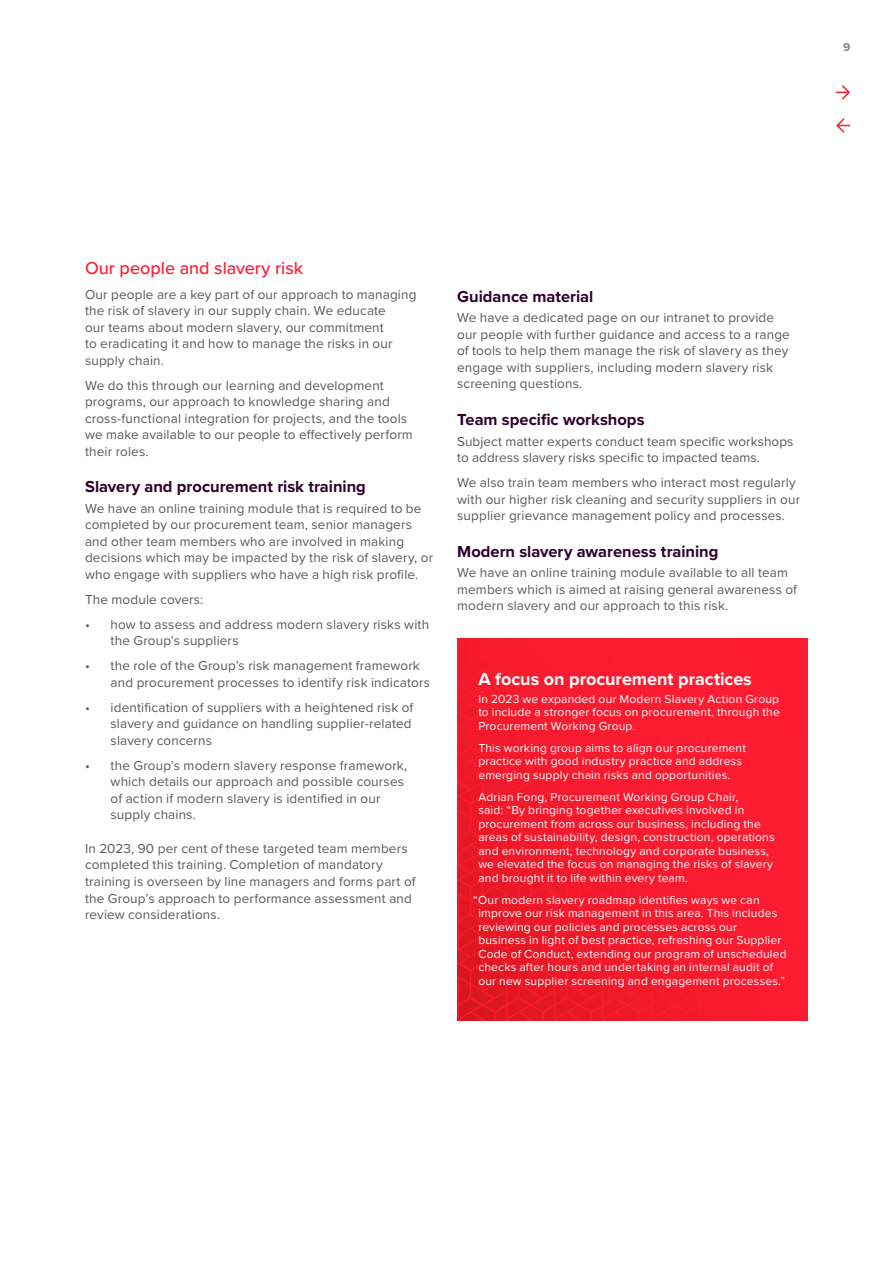
<style>
.page{position:relative;width:893px;height:1263px;background:#fff}
.page>*{position:absolute;margin:0;border:0;box-sizing:border-box;transform-origin:0 0}
._004_Case_Study_Heading{font:700 18px "Proxima Nova";letter-spacing:-.005em;color:#fff}
._01_Subheading_lvl_1{font:500 18px "Proxima Nova";color:#ff1c33}
._02_Subheading_lvl_2{font:700 16.5px "Proxima Nova";color:#2e0029}
._05_Body{font:13.5px/16.5px "Proxima Nova";letter-spacing:.01em;color:#58595b}
._005_Body_Small_Reversed{font:12px/13.5px "Proxima Nova";letter-spacing:.015em;color:#fff}
.t1{font:700 12px "Proxima Nova";color:#858585}
</style>
<div class="page">
<svg style="left:457px;top:639px;width:351px;height:381px;background:#f51a2d"></svg>
<svg style="left:836px;top:85px;width:14px;height:15px"></svg>
<svg style="left:836px;top:118px;width:14px;height:15px"></svg>
<p class="t1" style="left:843px;top:38px;width:9px">9</p>
<p class="_01_Subheading_lvl_1" style="left:85px;top:254px;width:220px">Our people and slavery risk</p>
<p class="_05_Body" style="left:85px;top:285px;width:333px">Our people are a key part of our approach to managing the risk of slavery in our supply chain. We educate<br>our teams about modern slavery, our commitment<br>to eradicating it and how to manage the risks in our supply chain.</p>
<p class="_05_Body" style="left:85px;top:376px;width:329px">We do this through our learning and development programs, our approach to knowledge sharing and cross‑functional integration for projects, and the tools we make available to our people to effectively perform their roles.</p>
<p class="_02_Subheading_lvl_2" style="left:85px;top:474px;width:282px">Slavery and procurement risk training</p>
<p class="_05_Body" style="left:85px;top:500px;width:350px">We have an online training module that is required to be completed by our procurement team, senior managers and other team members who are involved in making decisions which may be impacted by the risk of slavery, or who engage with suppliers who have a high risk profile.</p>
<p class="_05_Body" style="left:85px;top:591px;width:120px">The module covers:</p>
<p class="_05_Body" style="left:111px;top:616px;width:320px;text-indent:-26px">• how to assess and address modern slavery risks with the Group’s suppliers</p>
<p class="_05_Body" style="left:111px;top:657px;width:321px;text-indent:-26px">• the role of the Group’s risk management framework and procurement processes to identify risk indicators</p>
<p class="_05_Body" style="left:111px;top:699px;width:304px;text-indent:-26px">• identification of suppliers with a heightened risk of slavery and guidance on handling supplier-related slavery concerns</p>
<p class="_05_Body" style="left:111px;top:757px;width:298px;text-indent:-26px">• the Group’s modern slavery response framework, which details our approach and possible courses of action if modern slavery is identified in our supply chains.</p>
<p class="_05_Body" style="left:85px;top:840px;width:332px">In 2023, 90 per cent of these targeted team members completed this training. Completion of mandatory training is overseen by line managers and forms part of the Group’s approach to performance assessment and review considerations.</p>
<p class="_02_Subheading_lvl_2" style="left:457px;top:284px;width:138px">Guidance material</p>
<p class="_05_Body" style="left:457px;top:309px;width:334px">We have a dedicated page on our intranet to provide our people with further guidance and access to a range of tools to help them manage the risk of slavery as they engage with suppliers, including modern slavery risk screening questions.</p>
<p class="_02_Subheading_lvl_2" style="left:457px;top:407px;width:189px">Team specific workshops</p>
<p class="_05_Body" style="left:457px;top:432px;width:338px">Subject matter experts conduct team specific workshops to address slavery risks specific to impacted teams.</p>
<p class="_05_Body" style="left:457px;top:474px;width:344px">We also train team members who interact most regularly with our higher risk cleaning and security suppliers in our supplier grievance management policy and processes.</p>
<p class="_02_Subheading_lvl_2" style="left:457px;top:539px;width:263px">Modern slavery awareness training</p>
<p class="_05_Body" style="left:457px;top:564px;width:341px">We have an online training module available to all team members which is aimed at raising general awareness of modern slavery and our approach to this risk.</p>
<p class="_004_Case_Study_Heading" style="left:478px;top:666px;width:275px">A focus on procurement practices</p>
<p class="_005_Body_Small_Reversed" style="left:478px;top:691px;width:303px;text-align:justify">In 2023 we expanded our Modern Slavery Action Group to include a stronger focus on procurement, through the Procurement Working Group.</p>
<p class="_005_Body_Small_Reversed" style="left:478px;top:740px;width:269px">This working group aims to align our procurement practice with good industry practice and address emerging supply chain risks and opportunities.</p>
<p class="_005_Body_Small_Reversed" style="left:478px;top:789px;width:298px">Adrian Fong, Procurement Working Group Chair,<br>said: “By bringing together executives involved in procurement from across our business, including the areas of sustainability, design, construction, operations and environment, technology and corporate business, we elevated the focus on managing the risks of slavery and brought it to life within every team.</p>
<p class="_005_Body_Small_Reversed" style="left:478px;top:892px;width:310px;text-indent:-5px">“Our modern slavery roadmap identifies ways we can improve our risk management in this area. This includes reviewing our policies and processes across our business in light of best practice, refreshing our Supplier Code of Conduct, extending our program of unscheduled checks after hours and undertaking an internal audit of our new supplier screening and engagement processes.”</p>
</div>
